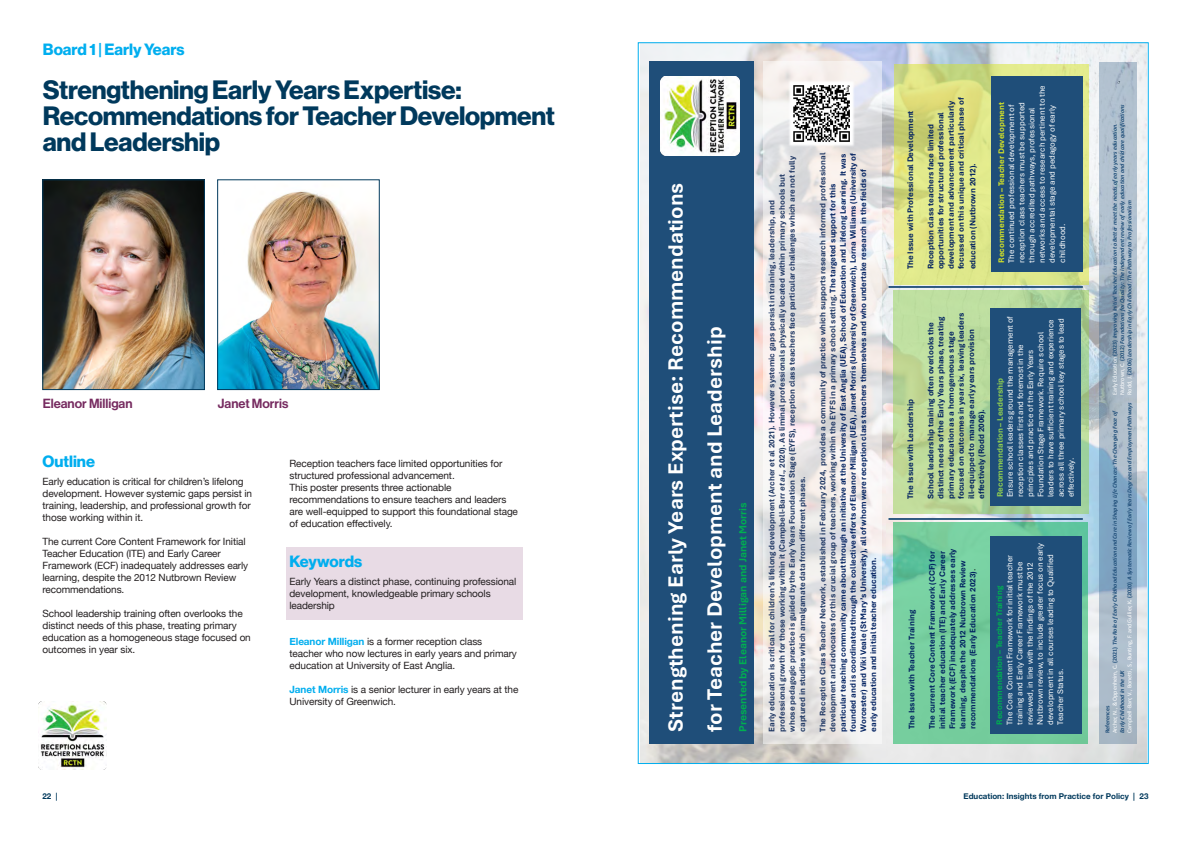
<style>
.page{position:relative;width:1191px;height:842px;background:#fff}
.page>*{position:absolute;margin:0;border:0;box-sizing:border-box;transform-origin:0 0}
.Heading{font:26px/26px "N Haas Grotesk DS Pro 75 Bd";letter-spacing:-.01em;color:#00395c}
.t1{font:700 21.8px/39.2px "Aptos";color:#fff}
.Sub_Heading{font:16px "N Haas Grotesk DS Pro 75 Bd";color:#00aeef}
.sub_heading_2{font:13px "N Haas Grotesk DS Pro 65 Md";color:#762b60}
.t2{font:700 10.9px "Aptos";color:#00b050}
.Body{font:10px/12px "Helvetica Neue";letter-spacing:-.01em;color:#231f20}
.t3{font:700 8.5px/10.2px "Aptos";color:#002060}
.t4{font:8.5px/10.2px "Aptos";color:#fff}
.t5{font:700 8.5px/10.2px "Aptos";color:#203864}
.t6{font:700 8px "Helvetica Neue";color:#00395c}
.t7{font:italic 700 6.1px/7.3px "Calibri";color:#1f4e79}
.s1{font-weight:700;color:#00aeef}
.s2{font-style:italic}
.s3{color:#203864}
.s4{font-weight:700;color:#d6e426}
.s5{font-weight:700;color:#92d050}
.s6{font-weight:400;color:#000}
.s7{font-weight:700;color:#00b050}
.s8{font-weight:400;font-style:normal;color:#fff}
.s9{font-style:normal}
.s10{font-weight:400}
.s11{font-style:normal;color:#fff}
.s12{color:#fff}
</style>
<div class="page">
<div style="left:286px;top:547px;width:236px;height:73px;background:#e8dbe5"></div>
<img style="left:640px;top:45px;width:506px;height:717px">
<div style="left:649px;top:171px;width:104px;height:563px;background:#1f4e79"></div>
<hr style="left:888px;top:518px;width:194px;height:2px;background:#1f4e79">
<div style="left:894px;top:64px;width:194px;height:221px;background:#d6e426;opacity:.5"></div>
<div style="left:893px;top:522px;width:194px;height:222px;background:#00b050;opacity:.5"></div>
<div style="left:893px;top:290px;width:196px;height:223px;background:#92d050;opacity:.5"></div>
<div style="left:990px;top:536px;width:91px;height:198px;background:#1f4e79"></div>
<hr style="left:888px;top:286px;width:194px;height:2px;background:#1f4e79">
<div style="left:649px;top:61px;width:104px;height:116px;background:#1f4e79"></div>
<img style="left:661px;top:76px;width:79px;height:80px">
<div style="left:990px;top:308px;width:91px;height:198px;background:#1f4e79"></div>
<div style="left:991px;top:76px;width:91px;height:196px;background:#1f4e79"></div>
<div style="left:1099px;top:62px;width:38px;height:681px;background:#1f4e79;opacity:.3"></div>
<div style="left:763px;top:61px;width:118px;height:682px;background:#fff;opacity:.5"></div>
<img style="left:787px;top:79px;width:68px;height:68px">
<div style="left:649px;top:734px;width:104px;height:9px;background:#1f4e79"></div>
<img style="left:45px;top:182px;width:158px;height:206px">
<div style="left:43px;top:180px;width:162px;height:210px;border:1px solid #00395c"></div>
<img style="left:219px;top:191px;width:158px;height:197px">
<div style="left:217px;top:180px;width:162px;height:210px;border:1px solid #00395c"></div>
<img style="left:39px;top:701px;width:68px;height:68px">
<p class="Sub_Heading" style="left:43px;top:40px;width:143px">Board 1 | Early Years</p>
<p class="Heading" style="left:43px;top:77px;width:514px">Strengthening Early Years Expertise:<br>Recommendations for Teacher Development and Leadership</p>
<p class="sub_heading_2" style="left:43px;top:396px;width:91px">Eleanor Milligan</p>
<p class="sub_heading_2" style="left:218px;top:396px;width:72px">Janet Morris</p>
<p class="Sub_Heading" style="left:43px;top:452px;width:54px">Outline</p>
<p class="Body" style="left:43px;top:476px;width:211px">Early education is critical for children’s lifelong development. However systemic gaps persist in training, leadership, and professional growth for those working within it.</p>
<p class="Body" style="left:43px;top:536px;width:207px">The current Core Content Framework for Initial Teacher Education (ITE) and Early Career Framework (ECF) inadequately addresses early learning, despite the 2012 Nutbrown Review recommendations.</p>
<p class="Body" style="left:43px;top:608px;width:210px">School leadership training often overlooks the distinct needs of this phase, treating primary education as a homogeneous stage focused on outcomes in year six.</p>
<p class="Body" style="left:289px;top:458px;width:214px">Reception teachers face limited opportunities for structured professional advancement.</p>
<p class="Body" style="left:289px;top:482px;width:230px">This poster presents three actionable recommendations to ensure teachers and leaders are well-equipped to support this foundational stage of education effectively.</p>
<p class="Sub_Heading" style="left:289px;top:552px;width:74px">Keywords</p>
<p class="Body" style="left:289px;top:576px;width:228px">Early Years a distinct phase, continuing professional development, knowledgeable primary schools leadership</p>
<p class="Body" style="left:289px;top:636px;width:229px"><span class="s1">Eleanor Milligan</span> is a former reception class teacher who now lectures in early years and primary education at University of East Anglia.</p>
<p class="Body" style="left:289px;top:684px;width:230px"><span class="s1">Janet Morris</span> is a senior lecturer in early years at the<br>University of Greenwich.</p>
<p class="t1" style="left:655px;top:732px;width:551px;rotate:-90deg">Strengthening Early Years Expertise: Recommendations for Teacher Development and Leadership</p>
<p class="t2" style="left:735px;top:732px;width:231px;rotate:-90deg">Presented by Eleanor Milligan and Janet Morris</p>
<p class="t5" style="left:766px;top:732px;width:577px;rotate:-90deg">Early education is critical for children’s lifelong development (Archer et al 2021). However systemic gaps persist in training, leadership, and professional growth for those working within it (Campbell-Barr <span class="s2">et al.,</span> 2020). As liminal professionals physically located within primary schools but whose pedagogic practice is guided by the Early Years Foundation Stage (EYFS), reception class teachers face particular challenges which are not fully captured in studies which amalgamate data from different phases.</p>
<p class="t3" style="left:817px;top:732px;width:580px;rotate:-90deg"><span class="s3">The Reception Class Teacher Network, established in February 2024, provides a community of practice which supports research informed professional development and advocates for this crucial group of teachers, working within the EYFS in a primary school setting.</span> The targeted support for this particular teaching community came about through an initiative at the University of East Anglia (UEA), School of Education and Lifelong Learning. It was founded and is coordinated through the collective efforts of Eleanor Milligan (UEA), Janet Morris (University of Greenwich), Lorna Williams (University of Worcester) and Viki Veale (St Mary’s University), all of whom were reception class teachers themselves and who undertake research in the fields of early education and initial teacher education.</p>
<p class="t3" style="left:904px;top:269px;width:160px;rotate:-90deg">The Issue with Professional Development</p>
<p class="t3" style="left:925px;top:269px;width:173px;rotate:-90deg">Reception class teachers face limited opportunities for structured professional development and advancement particularly focussed on this unique and critical phase of</p>
<p class="t3" style="left:967px;top:269px;width:108px;rotate:-90deg">education (Nutbrown 2012).</p>
<p class="t4" style="left:995px;top:263px;width:179px;rotate:-90deg"><span class="s4">Recommendation – Teacher Development<br></span>The continued professional development of reception class teachers must be supported through accredited pathways, professional networks and access to research pertinent to the developmental stage and pedagogy of early childhood.</p>
<p class="t3" style="left:904px;top:499px;width:101px;rotate:-90deg">The Issue with Leadership</p>
<p class="t3" style="left:925px;top:499px;width:187px;rotate:-90deg">School leadership training often overlooks the distinct needs of the Early Years phase, treating primary education as a homogeneous stage focused on outcomes in year six, leaving leaders ill-equipped to manage early years provision effectively (Rodd 2006).</p>
<p class="t4" style="left:994px;top:497px;width:183px;rotate:-90deg"><span class="s5">Recommendation – Leadership<br></span>Ensure school leaders ground the management of reception classes first and foremost in the principles and practice of the Early Years Foundation Stage Framework. Require school leaders to have sufficient training and experience across all three primary school key stages to lead effectively.</p>
<p class="t3" style="left:906px;top:729px;width:121px;rotate:-90deg">The Issue with Teacher Training</p>
<p class="t3" style="left:926px;top:729px;width:182px;rotate:-90deg">The current Core Content Framework (CCF) for initial teacher education (ITE) and Early Career Framework (ECF) inadequately addresses early learning, despite the 2012 Nutbrown Review recommendations (Early Education 2023)<span class="s6">.</span></p>
<p class="t4" style="left:994px;top:725px;width:183px;rotate:-90deg"><span class="s7">Recommendation – Teacher Training<br></span>The Core Content Framework for initial teacher training and Early Career Framework must be reviewed, in line with the findings of the 2012<br>Nutbrown review, to include greater focus on early development in all courses leading to Qualified Teacher Status.</p>
<p class="t7" style="left:1111px;top:395px;width:292px;rotate:-90deg"><span class="s8">Early Education</span> <span class="s9">(2023)</span> Improving Initial Teacher Education to Better meet the needs ofearly years education<span class="s10">.<br></span><span class="s8">Nutbrown, C.</span> <span class="s9">(2012)</span> Foundations for Quality: The independent review ofearly education and childcare qualifications<br><span class="s8">Rodd, J.</span> <span class="s9">(2006)</span> Leadership in Early Childhood: The Pathway to Professionalism</p>
<p class="t7" style="left:1103px;top:733px;width:332px;rotate:-90deg"><span class="s9">References<br></span><span class="s8">Archer, N., &amp; Oppenheim, C</span><span class="s11">.</span> <span class="s9">(2021)</span> The Role ofEarly Childhood Education and Care in Shaping Life Chances: The Changing Face of Early Childhood in the UK<br><span class="s8">Campbell-Barr, V., Bonetti, S., Bunting, F. and Gullier, K</span><span class="s12">.</span> <span class="s9">(2020)</span> A Systematic Review ofEarly Years Degrees and Employment Pathways</p>
<p class="t6" style="left:43px;top:790px;width:17px">22 |</p>
<p class="t6" style="left:963px;top:790px;width:186px">Education: Insights from Practice for Policy | 23</p>
</div>
